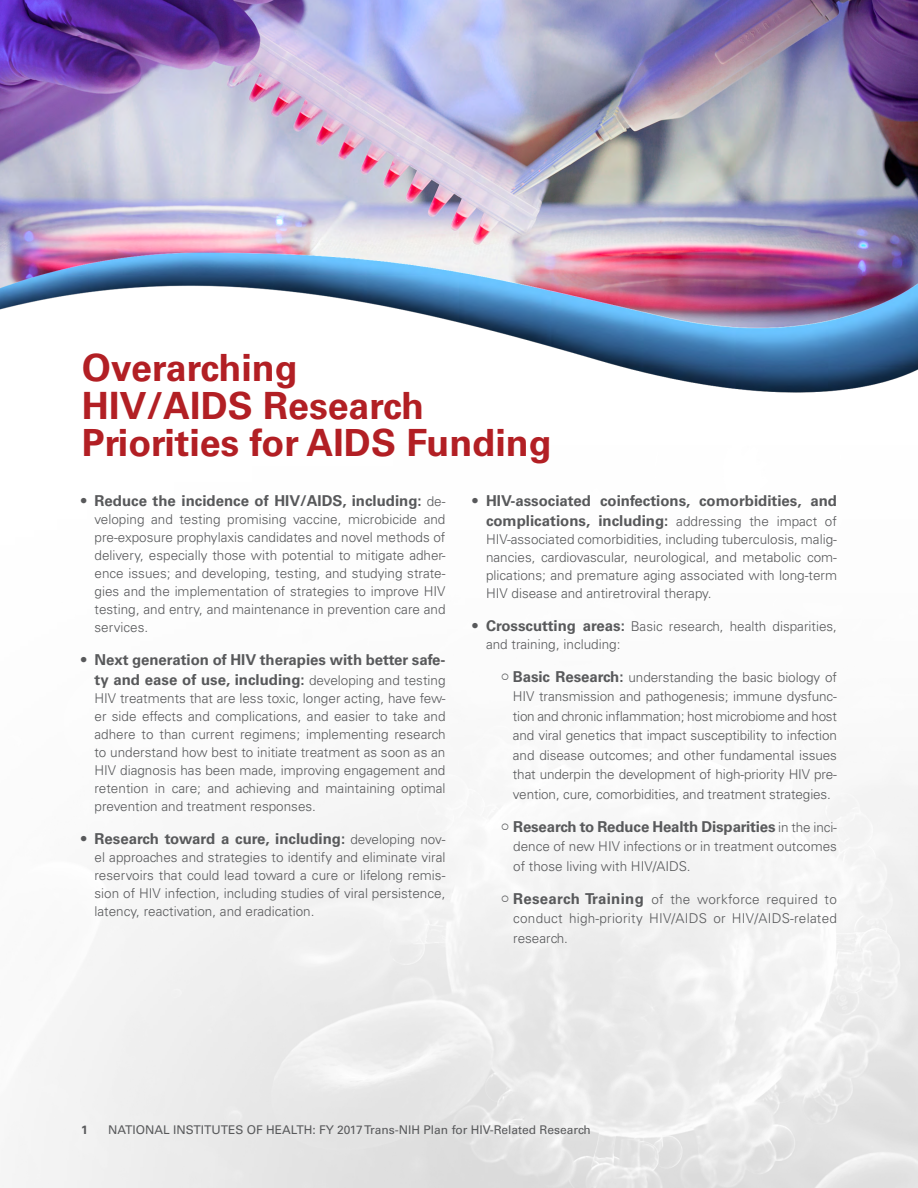
<style>
.page{position:relative;width:918px;height:1188px;background:#fff}
.page>*{position:absolute;margin:0;border:0;box-sizing:border-box;transform-origin:0 0}
.L1{font:700 37.5px/37.5px "Univers LT Std";color:#b21f24}
.Bullet{font:700 15px/19.5px "Univers LT Std";color:#58595b;text-align:right}
.Body{font:700 15px "Univers LT Std";letter-spacing:-.01em;color:#58595b}
.Bullet-2{font:300 13.5px/18px "Univers LT Std";color:#58595b;text-align:justify}
.Body-2{font:300 13.5px/19.5px "Univers LT Std";color:#58595b;text-align:justify}
.t1{font:12px "Univers LT Std";color:#58595b}
.t2{font:700 12px "Univers LT Std";color:#58595b}
.s1{font-weight:300;font-size:13.5px}
.s2{font-weight:700;font-size:15px}
</style>
<div class="page">
<img style="left:0;top:0;width:918px;height:393px">
<p class="L1" style="left:82px;top:349px;width:471px">Overarching<br>HIV/AIDS Research<br>Priorities for AIDS Funding</p>
<p class="Bullet" style="left:81px;top:491px;width:366px">• Reduce the incidence of HIV/AIDS, including: <span class="s1">de-</span></p>
<p class="Bullet-2" style="left:95px;top:511px;width:353px">veloping and testing promising vaccine, microbicide and pre-exposure prophylaxis candidates and novel methods of delivery, especially those with potential to mitigate adher&shy;ence issues; and developing, testing, and studying strate&shy;gies and the implementation of strategies to improve HIV testing, and entry, and maintenance in prevention care and services.</p>
<p class="Bullet" style="left:81px;top:650px;width:366px">• Next generation of HIV therapies with better safe&shy;ty and ease of use, including: <span class="s1">developing and testing</span></p>
<p class="Bullet-2" style="left:94px;top:689px;width:353px">HIV treatments that are less toxic, longer acting, have few&shy;er side effects and complications, and easier to take and adhere to than current regimens; implementing research to understand how best to initiate treatment as soon as an HIV diagnosis has been made, improving engagement and retention in care; and achieving and maintaining optimal prevention and treatment responses.</p>
<p class="Bullet" style="left:81px;top:829px;width:366px">• Research toward a cure, including: <span class="s1">developing nov-</span></p>
<p class="Bullet-2" style="left:94px;top:848px;width:352px">el approaches and strategies to identify and eliminate viral reservoirs that could lead toward a cure or lifelong remis&shy;sion of HIV infection, including studies of viral persistence, latency, reactivation, and eradication.</p>
<p class="Bullet" style="left:472px;top:491px;width:366px">• HIV-associated coinfections, comorbidities, and complications, including: <span class="s1">addressing the impact of</span></p>
<p class="Bullet-2" style="left:486px;top:530px;width:353px">HIV-associated comorbidities, including tuberculosis, malig&shy;nancies, cardiovascular, neurological, and metabolic com&shy;plications; and premature aging associated with long-term HIV disease and antiretroviral therapy.</p>
<p class="Bullet-2" style="left:486px;top:617px;width:353px;text-indent:-14px"><span class="s2">• Crosscutting areas:</span> Basic research, health disparities, and training, including:</p>
<p class="Body-2" style="left:513px;top:667px;width:326px;text-indent:-12px">○ <span class="s2">Basic Research:</span> understanding the basic biology of HIV transmission and pathogenesis; immune dysfunc&shy;tion and chronic inflammation; host microbiome and host and viral genetics that impact susceptibility to infection and disease outcomes; and other fundamental issues that underpin the development of high-priority HIV pre&shy;vention, cure, comorbidities, and treatment strategies.</p>
<p class="Body" style="left:501px;top:818px;width:338px">○ Research to Reduce Health Disparities <span class="s1">in the inci-</span></p>
<p class="Body-2" style="left:513px;top:837px;width:325px">dence of new HIV infections or in treatment outcomes of those living with HIV/AIDS.</p>
<p class="Body-2" style="left:513px;top:889px;width:325px;text-indent:-12px">○ <span class="s2">Research Training</span> of the workforce required to conduct high-priority HIV/AIDS or HIV/AIDS-related research.</p>
<p class="t2" style="left:81px;top:1122px;width:8px">1</p>
<p class="t1" style="left:108px;top:1122px;width:484px">NATIONAL INSTITUTES OF HEALTH: FY 2017 Trans-NIH Plan for HIV-Related Research</p>
</div>
